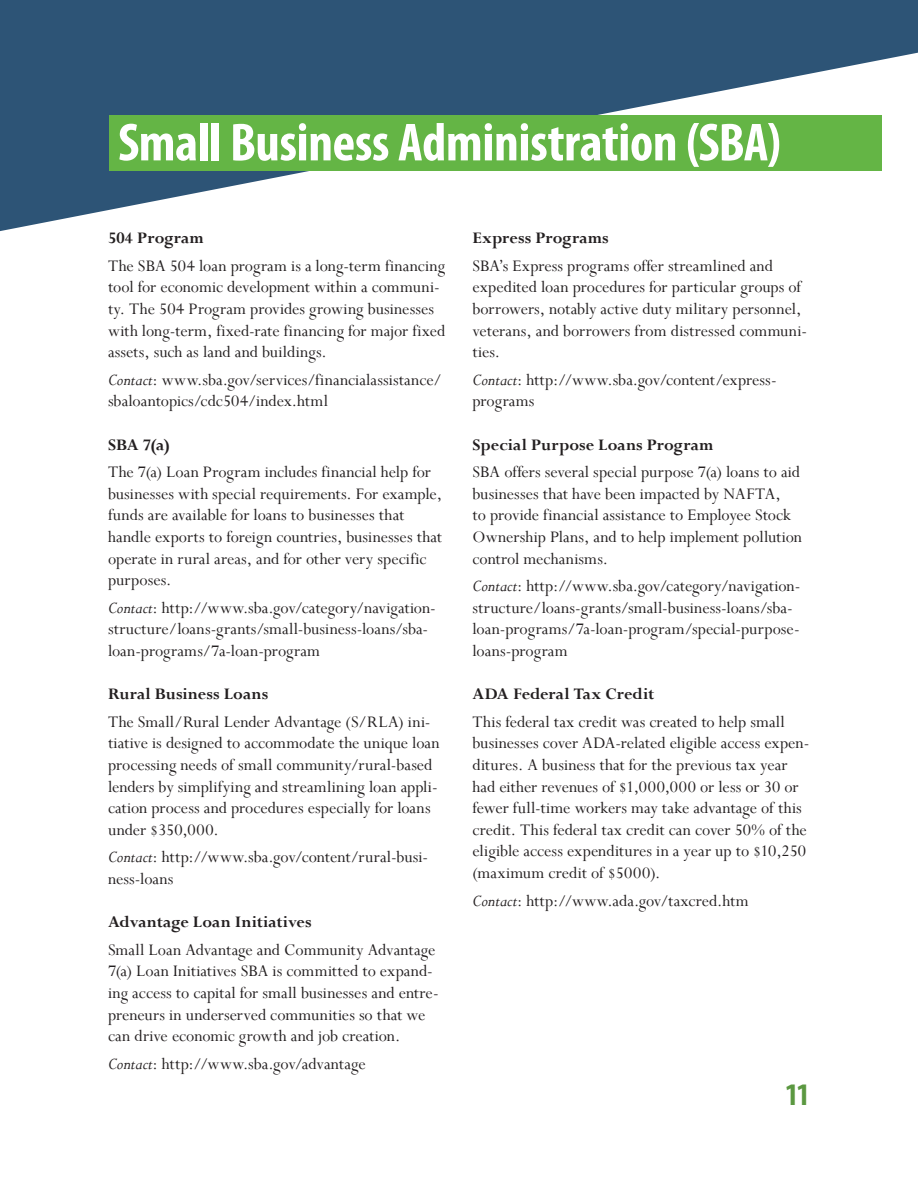
<style>
.page{position:relative;width:918px;height:1188px;background:#fff}
.page>*{position:absolute;margin:0;border:0;box-sizing:border-box;transform-origin:0 0}
.t1{font:700 condensed 54px "Myriad Pro";letter-spacing:-.005em;color:#fff}
.t2{font:700 condensed 31.5px "Myriad Pro";color:#5b9841}
.t3{font:18px/21.6px "Perpetua";color:#231f20}
.t4{font:700 18px "Perpetua";letter-spacing:.005em;color:#231f20}
.s1{font-style:italic}
</style>
<div class="page">
<svg style="left:0;top:0;width:918px;height:231px;fill:#2d5476"></svg>
<div style="left:0;top:0;width:45px;height:52px;background:#2d5476"></div>
<div style="left:109px;top:115px;width:773px;height:56px;background:#64b545"></div>
<p class="t1" style="left:118px;top:109px;width:664px">Small Business Administration (SBA)</p>
<p class="t4" style="left:108px;top:227px;width:98px">504 Program</p>
<p class="t3" style="left:108px;top:254px;width:339px">The SBA 504 loan program is a long-term financing tool for economic development within a communi&shy;ty. The 504 Program provides growing businesses with long-term, fixed-rate financing for major fixed assets, such as land and buildings.</p>
<p class="t3" style="left:108px;top:368px;width:336px"><span class="s1">Contact</span>: www.sba.gov/services/financialassistance/ sbaloantopics/cdc504/index.html</p>
<p class="t4" style="left:108px;top:433px;width:64px">SBA 7(a)</p>
<p class="t3" style="left:108px;top:461px;width:336px">The 7(a) Loan Program includes financial help for businesses with special requirements. For example, funds are available for loans to businesses that handle exports to foreign countries, businesses that operate in rural areas, and for other very specific purposes.</p>
<p class="t3" style="left:108px;top:596px;width:329px"><span class="s1">Contact</span>: http://www.sba.gov/category/navigation&shy;structure/loans-grants/small-business-loans/sba&shy;loan-programs/7a-loan-program</p>
<p class="t4" style="left:108px;top:683px;width:162px">Rural Business Loans</p>
<p class="t3" style="left:108px;top:710px;width:333px">The Small/Rural Lender Advantage (S/RLA) ini&shy;tiative is designed to accommodate the unique loan processing needs of small community/rural-based lenders by simplifying and streamlining loan appli&shy;cation process and procedures especially for loans under $350,000.</p>
<p class="t3" style="left:108px;top:846px;width:322px"><span class="s1">Contact</span>: http://www.sba.gov/content/rural-busi&shy;ness-loans</p>
<p class="t4" style="left:108px;top:911px;width:205px">Advantage Loan Initiatives</p>
<p class="t3" style="left:108px;top:938px;width:332px">Small Loan Advantage and Community Advantage 7(a) Loan Initiatives SBA is committed to expand&shy;ing access to capital for small businesses and entre&shy;preneurs in underserved communities so that we can drive economic growth and job creation.</p>
<p class="t3" style="left:108px;top:1052px;width:259px"><span class="s1">Contact</span>: http://www.sba.gov/advantage</p>
<p class="t4" style="left:472px;top:227px;width:138px">Express Programs</p>
<p class="t3" style="left:472px;top:254px;width:336px">SBA’s Express programs offer streamlined and expedited loan procedures for particular groups of borrowers, notably active duty military personnel, veterans, and borrowers from distressed communi&shy;ties.</p>
<p class="t3" style="left:472px;top:368px;width:306px"><span class="s1">Contact</span>: http://www.sba.gov/content/express&shy;programs</p>
<p class="t4" style="left:472px;top:433px;width:243px">Special Purpose Loans Program</p>
<p class="t3" style="left:472px;top:461px;width:331px">SBA offers several special purpose 7(a) loans to aid businesses that have been impacted by NAFTA,<br>to provide financial assistance to Employee Stock Ownership Plans, and to help implement pollution control mechanisms.</p>
<p class="t3" style="left:472px;top:575px;width:329px"><span class="s1">Contact</span>: http://www.sba.gov/category/navigation&shy;structure/loans-grants/small-business-loans/sba&shy;loan-programs/7a-loan-program/special-purpose&shy;loans-program</p>
<p class="t4" style="left:472px;top:683px;width:183px">ADA Federal Tax Credit</p>
<p class="t3" style="left:472px;top:710px;width:338px">This federal tax credit was created to help small businesses cover ADA-related eligible access expen&shy;ditures. A business that for the previous tax year had either revenues of $1,000,000 or less or 30 or fewer full-time workers may take advantage of this credit. This federal tax credit can cover 50% of the eligible access expenditures in a year up to $10,250 (maximum credit of $5000).</p>
<p class="t3" style="left:472px;top:889px;width:278px"><span class="s1">Contact</span>: http://www.ada.gov/taxcred.htm</p>
<h2 class="t2" style="left:785px;top:1075px;width:26px">11</h2>
</div>
